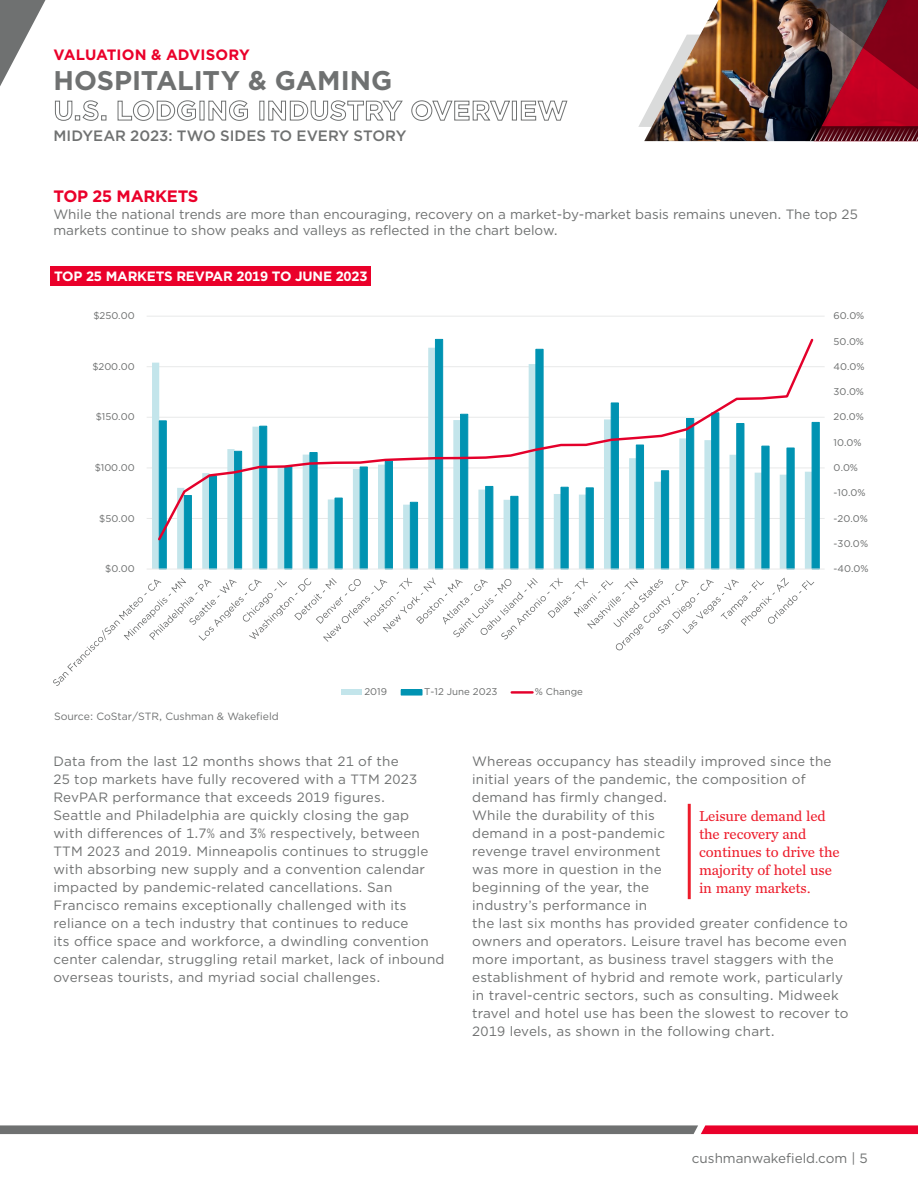
<style>
.page{position:relative;width:918px;height:1188px;background:#fff}
.page>*{position:absolute;margin:0;border:0;box-sizing:border-box;transform-origin:0 0}
.t1{font:700 27px/30px "Gotham";color:#6f7171}
.Subheader{font:700 16.5px "Gotham";letter-spacing:-.015em;color:#ea002a}
.body_copy{font:15px/18px "Chronicle Text G2";letter-spacing:-.01em;color:#ed1c2b}
.t2{font:500 15px "Gotham";letter-spacing:.005em;color:#6f7171}
.t3{font:700 15px "Gotham";letter-spacing:.005em;color:#ea002a}
.body_copy-2{font:13.5px/18px "Gotham";letter-spacing:.015em;color:#6f7171}
.Red_Bullets{font:13.5px/16.5px "Gotham";color:#6f7171}
.Charts_Header{font:700 13.5px "Gotham";letter-spacing:-.015em;color:#fff}
.t4{font:10.5px "Gotham";color:#6f7171}
.t5{font:9.75px "Gotham";color:#696b6b}
</style>
<div class="page">
<svg style="left:0;top:1125px;width:918px;height:9px;background:#925f69"></svg>
<img style="left:638px;top:0;width:280px;height:141px">
<svg style="left:0;top:0;width:46px;height:86px"></svg>
<svg style="left:53px;top:316px;width:772px;height:380px"></svg>
<div style="left:51px;top:266px;width:320px;height:20px;background:#ea002a"></div>
<hr style="left:688px;top:804px;width:3px;height:95px;background:#ed1c2b">
<p class="t3" style="left:53px;top:45px;width:198px">VALUATION &amp; ADVISORY</p>
<h1 class="t1" style="left:53px;top:65px;width:516px">HOSPITALITY &amp; GAMING<br>U.S. LODGING INDUSTRY OVERVIEW</h1>
<p class="t2" style="left:53px;top:126px;width:355px">MIDYEAR 2023: TWO SIDES TO EVERY STORY</p>
<p class="Subheader" style="left:53px;top:185px;width:147px">TOP 25 MARKETS</p>
<p class="Red_Bullets" style="left:53px;top:205px;width:806px">While the national trends are more than encouraging, recovery on a market-by-market basis remains uneven. The top 25 markets continue to show peaks and valleys as reflected in the chart below.</p>
<p class="Charts_Header" style="left:54px;top:268px;width:315px">TOP 25 MARKETS REVPAR 2019 TO JUNE 2023</p>
<p class="t5" style="left:93px;top:310px;width:43px">$250.00</p>
<p class="t5" style="left:92px;top:360px;width:44px">$200.00</p>
<p class="t5" style="left:96px;top:411px;width:40px">$150.00</p>
<p class="t5" style="left:95px;top:461px;width:42px">$100.00</p>
<p class="t5" style="left:99px;top:512px;width:37px">$50.00</p>
<p class="t5" style="left:105px;top:562px;width:31px">$0.00</p>
<p class="t4" style="left:54px;top:710px;width:226px">Source: CoStar/STR, Cushman &amp; Wakefield</p>
<p class="t5" style="left:364px;top:686px;width:24px">2019</p>
<p class="t5" style="left:424px;top:686px;width:75px">T-12 June 2023</p>
<p class="t5" style="left:535px;top:686px;width:50px">% Change</p>
<p class="t5" style="left:834px;top:310px;width:32px">60.0%</p>
<p class="t5" style="left:834px;top:335px;width:32px">50.0%</p>
<p class="t5" style="left:834px;top:360px;width:33px">40.0%</p>
<p class="t5" style="left:834px;top:385px;width:32px">30.0%</p>
<p class="t5" style="left:834px;top:411px;width:32px">20.0%</p>
<p class="t5" style="left:834px;top:436px;width:29px">10.0%</p>
<p class="t5" style="left:834px;top:461px;width:26px">0.0%</p>
<p class="t5" style="left:834px;top:487px;width:33px">-10.0%</p>
<p class="t5" style="left:834px;top:512px;width:36px">-20.0%</p>
<p class="t5" style="left:834px;top:537px;width:36px">-30.0%</p>
<p class="t5" style="left:834px;top:562px;width:36px">-40.0%</p>
<p class="body_copy-2" style="left:53px;top:752px;width:393px">Data from the last 12 months shows that 21 of the<br>25 top markets have fully recovered with a TTM 2023<br>RevPAR performance that exceeds 2019 figures.<br>Seattle and Philadelphia are quickly closing the gap<br>with differences of 1.7% and 3% respectively, between TTM 2023 and 2019. Minneapolis continues to struggle with absorbing new supply and a convention calendar impacted by pandemic-related cancellations. San Francisco remains exceptionally challenged with its reliance on a tech industry that continues to reduce<br>its office space and workforce, a dwindling convention center calendar, struggling retail market, lack of inbound overseas tourists, and myriad social challenges.</p>
<p class="body_copy-2" style="left:472px;top:752px;width:378px">Whereas occupancy has steadily improved since the initial years of the pandemic, the composition of demand has firmly changed.<br>While the durability of this<br>demand in a post-pandemic<br>revenge travel environment<br>was more in question in the<br>beginning of the year, the<br>industry’s performance in<br>the last six months has provided greater confidence to owners and operators. Leisure travel has become even more important, as business travel staggers with the establishment of hybrid and remote work, particularly in travel-centric sectors, such as consulting. Midweek travel and hotel use has been the slowest to recover to 2019 levels, as shown in the following chart.</p>
<p class="body_copy" style="left:699px;top:807px;width:142px">Leisure demand led the recovery and continues to drive the majority of hotel use in many markets.</p>
<p class="body_copy-2" style="left:692px;top:1149px;width:177px">cushmanwakefield.com | 5</p>
</div>
